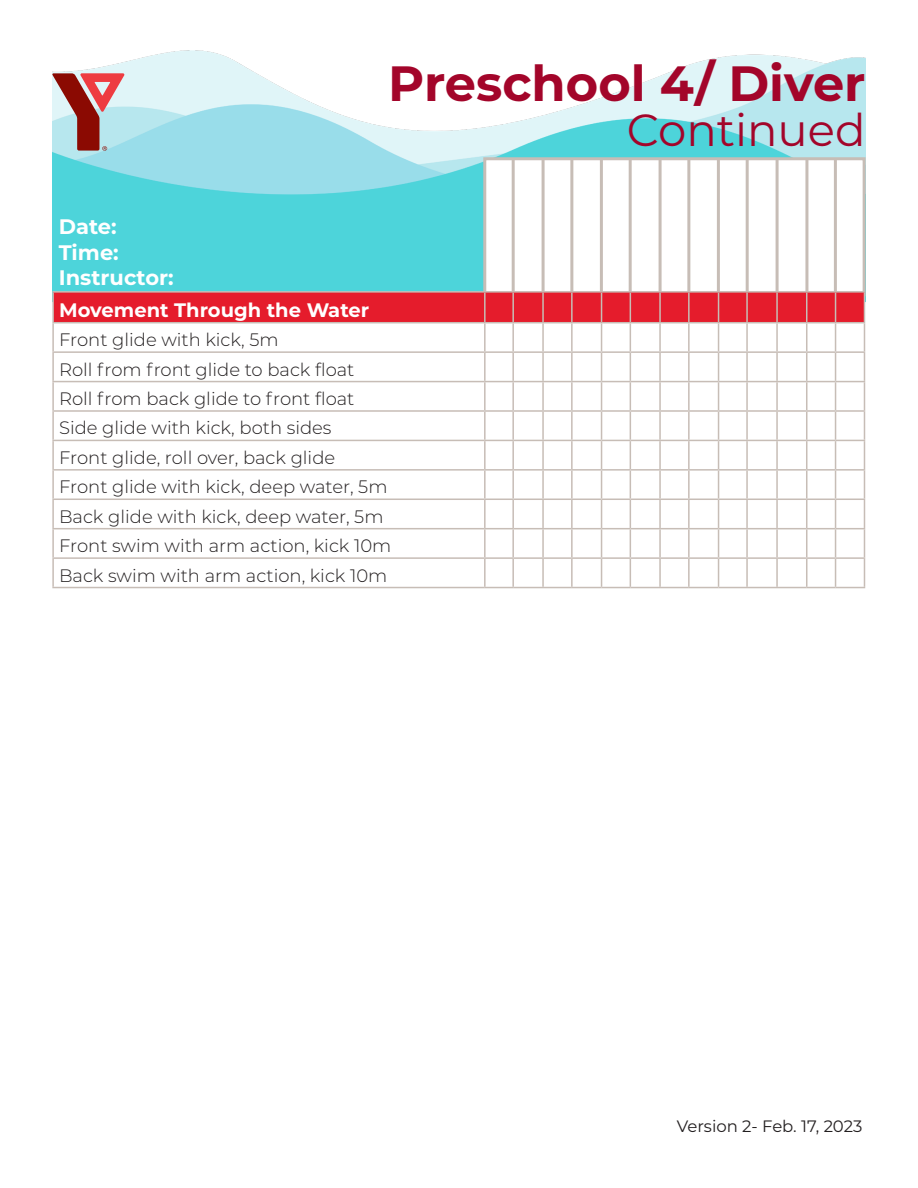
<style>
.page{position:relative;width:918px;height:1188px;background:#fff}
.page>*{position:absolute;margin:0;border:0;box-sizing:border-box;transform-origin:0 0}
.t1{font:700 49.5px "Montserrat";color:#a3052a}
.t2{font:45px "Montserrat";color:#a3052a}
.t3{font:700 21px/25.5px "Montserrat";color:#fff}
.t4{font:700 19.5px "Montserrat";color:#fff}
.t5{font:300 18px/29.4px "Montserrat";color:#231f20}
.t6{font:16.5px "Montserrat";color:#231f20}
</style>
<div class="page">
<img style="left:52px;top:50px;width:814px;height:280px">
<div style="left:483px;top:157px;width:383px;height:139px;background:#fff;border:3px solid #c7bdb6"></div>
<hr style="left:512px;top:158px;width:3px;height:135px;background:#c7bdb6">
<hr style="left:542px;top:158px;width:3px;height:135px;background:#c7bdb6">
<hr style="left:570px;top:158px;width:3px;height:135px;background:#c7bdb6">
<hr style="left:600px;top:158px;width:3px;height:135px;background:#c7bdb6">
<hr style="left:629px;top:158px;width:3px;height:135px;background:#c7bdb6">
<hr style="left:659px;top:158px;width:3px;height:135px;background:#c7bdb6">
<hr style="left:687px;top:158px;width:3px;height:135px;background:#c7bdb6">
<hr style="left:717px;top:158px;width:3px;height:135px;background:#c7bdb6">
<hr style="left:746px;top:158px;width:3px;height:135px;background:#c7bdb6">
<hr style="left:776px;top:158px;width:3px;height:135px;background:#c7bdb6">
<hr style="left:805px;top:158px;width:3px;height:135px;background:#c7bdb6">
<hr style="left:834px;top:158px;width:3px;height:135px;background:#c7bdb6">
<svg style="left:52px;top:73px;width:72px;height:78px;background:#b98d8e"></svg>
<hr style="left:52px;top:293px;width:2px;height:29px;background:#c7bdb6">
<hr style="left:52px;top:559px;width:2px;height:28px;background:#c7bdb6">
<hr style="left:52px;top:587px;width:433px;height:1px;background:#c7bdb6">
<hr style="left:52px;top:291px;width:433px;height:2px;background:#c7bdb6">
<hr style="left:485px;top:291px;width:28px;height:2px;background:#c7bdb6">
<hr style="left:513px;top:291px;width:30px;height:2px;background:#c7bdb6">
<hr style="left:543px;top:291px;width:29px;height:2px;background:#c7bdb6">
<hr style="left:572px;top:291px;width:30px;height:2px;background:#c7bdb6">
<hr style="left:602px;top:291px;width:28px;height:2px;background:#c7bdb6">
<hr style="left:630px;top:291px;width:30px;height:2px;background:#c7bdb6">
<hr style="left:660px;top:291px;width:29px;height:2px;background:#c7bdb6">
<hr style="left:689px;top:291px;width:30px;height:2px;background:#c7bdb6">
<hr style="left:719px;top:291px;width:28px;height:2px;background:#c7bdb6">
<hr style="left:747px;top:291px;width:30px;height:2px;background:#c7bdb6">
<hr style="left:777px;top:291px;width:30px;height:2px;background:#c7bdb6">
<hr style="left:807px;top:291px;width:29px;height:2px;background:#c7bdb6">
<hr style="left:836px;top:291px;width:29px;height:2px;background:#c7bdb6">
<hr style="left:52px;top:322px;width:433px;height:1px;background:#c7bdb6">
<hr style="left:52px;top:323px;width:2px;height:28px;background:#c7bdb6">
<hr style="left:52px;top:351px;width:433px;height:2px;background:#c7bdb6">
<hr style="left:52px;top:353px;width:2px;height:28px;background:#c7bdb6">
<hr style="left:52px;top:529px;width:2px;height:28px;background:#c7bdb6">
<hr style="left:52px;top:557px;width:433px;height:2px;background:#c7bdb6">
<hr style="left:52px;top:381px;width:433px;height:1px;background:#c7bdb6">
<hr style="left:52px;top:382px;width:2px;height:28px;background:#c7bdb6">
<hr style="left:52px;top:410px;width:433px;height:2px;background:#c7bdb6">
<hr style="left:52px;top:412px;width:2px;height:28px;background:#c7bdb6">
<hr style="left:52px;top:440px;width:433px;height:1px;background:#c7bdb6">
<hr style="left:52px;top:441px;width:2px;height:28px;background:#c7bdb6">
<hr style="left:52px;top:469px;width:433px;height:2px;background:#c7bdb6">
<hr style="left:52px;top:471px;width:2px;height:28px;background:#c7bdb6">
<hr style="left:52px;top:499px;width:433px;height:1px;background:#c7bdb6">
<hr style="left:52px;top:500px;width:2px;height:28px;background:#c7bdb6">
<hr style="left:52px;top:528px;width:433px;height:1px;background:#c7bdb6">
<svg style="left:53px;top:292px;width:812px;height:296px"></svg>
<p class="t3" style="left:59px;top:213px;width:116px">Date:<br>Time:<br>Instructor:</p>
<h1 class="t1" style="left:388px;top:48px;width:479px">Preschool 4/ Diver</h1>
<h2 class="t2" style="left:627px;top:100px;width:240px">Continued</h2>
<p class="t4" style="left:59px;top:296px;width:312px">Movement Through the Water</p>
<p class="t5" style="left:59px;top:324px;width:334px">Front glide with kick, 5m<br>Roll from front glide to back float Roll from back glide to front float Side glide with kick, both sides<br>Front glide, roll over, back glide<br>Front glide with kick, deep water, 5m Back glide with kick, deep water, 5m Front swim with arm action, kick 10m Back swim with arm action, kick 10m</p>
<p class="t6" style="left:677px;top:1115px;width:187px">Version 2- Feb. 17, 2023</p>
</div>
